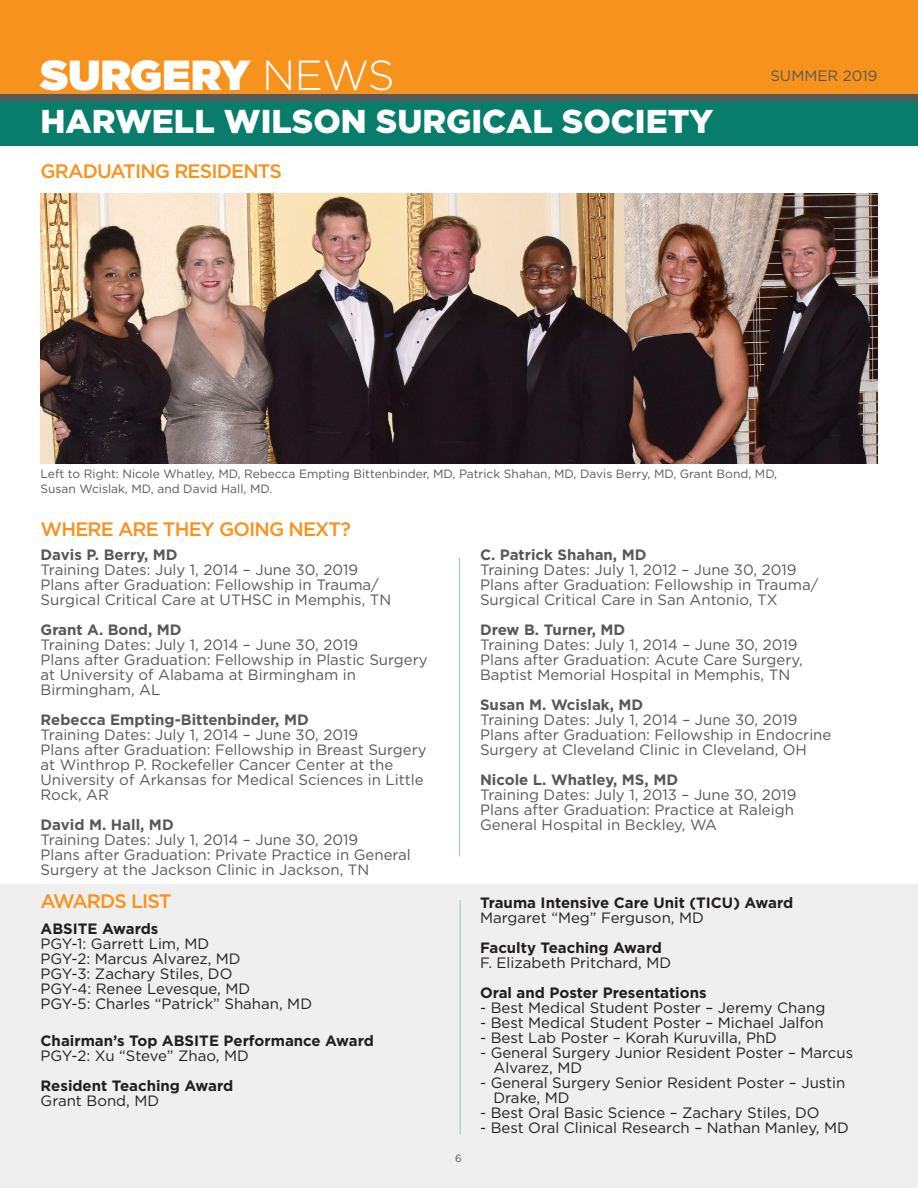
<style>
.page{position:relative;width:918px;height:1188px;background:#fff}
.page>*{position:absolute;margin:0;border:0;box-sizing:border-box;transform-origin:0 0}
.t1{font:900 42px "Gotham";letter-spacing:.005em;color:#fff}
.Heading{font:900 33px "Gotham";color:#fff}
.Subhead{font:500 19.5px "Gotham";letter-spacing:-.045em;color:#f7931d}
.t2{font:15px/15px "Gotham";color:#57585a}
.Subhead-2{font:15px/15px "Gotham";color:#231f20}
.t3{font:700 15px "Gotham";color:#57585a}
.t4{font:700 15px "Gotham";color:#231f20}
.t5{font:12px/15px "Gotham";color:#57585a}
.t6{font:10.5px "Gotham";color:#57585a}
.s1{font-weight:300}
.s2{font-weight:700}
</style>
<div class="page">
<div style="left:0;top:884px;width:918px;height:304px;background:#efeff0"></div>
<div style="left:0;top:100px;width:918px;height:46px;background:#097d6c"></div>
<div style="left:0;top:0;width:918px;height:94px;background:#f7931d"></div>
<div style="left:0;top:94px;width:918px;height:7px;background:#57585a"></div>
<hr style="left:459px;top:558px;width:1px;height:298px;background:#9ec2bb">
<img style="left:40px;top:194px;width:838px;height:270px">
<hr style="left:460px;top:900px;width:1px;height:234px;background:#9ec2bb">
<p class="t1" style="left:40px;top:45px;width:356px">SURGERY <span class="s1">NEWS</span></p>
<p class="t2" style="left:770px;top:68px;width:109px">SUMMER 2019</p>
<p class="Heading" style="left:40px;top:99px;width:674px">HARWELL WILSON SURGICAL SOCIETY</p>
<p class="Subhead" style="left:40px;top:158px;width:243px">GRADUATING RESIDENTS</p>
<p class="t5" style="left:41px;top:466px;width:738px">Left to Right: Nicole Whatley, MD, Rebecca Empting Bittenbinder, MD, Patrick Shahan, MD, Davis Berry, MD, Grant Bond, MD,<br>Susan Wcislak, MD, and David Hall, MD.</p>
<p class="Subhead" style="left:40px;top:516px;width:312px">WHERE ARE THEY GOING NEXT?</p>
<p class="t3" style="left:41px;top:544px;width:139px">Davis P. Berry, MD</p>
<p class="t2" style="left:41px;top:561px;width:319px">Training Dates: July 1, 2014 – June 30, 2019</p>
<p class="t2" style="left:41px;top:576px;width:352px">Plans after Graduation: Fellowship in Trauma/<br>Surgical Critical Care at UTHSC in Memphis, TN</p>
<p class="t3" style="left:41px;top:619px;width:143px">Grant A. Bond, MD</p>
<p class="t2" style="left:41px;top:636px;width:319px">Training Dates: July 1, 2014 – June 30, 2019</p>
<p class="t2" style="left:41px;top:651px;width:389px">Plans after Graduation: Fellowship in Plastic Surgery at University of Alabama at Birmingham in<br>Birmingham, AL</p>
<p class="t3" style="left:41px;top:709px;width:270px">Rebecca Empting-Bittenbinder, MD</p>
<p class="t2" style="left:41px;top:726px;width:319px">Training Dates: July 1, 2014 – June 30, 2019</p>
<p class="t2" style="left:41px;top:741px;width:388px">Plans after Graduation: Fellowship in Breast Surgery at Winthrop P. Rockefeller Cancer Center at the University of Arkansas for Medical Sciences in Little Rock, AR</p>
<p class="t3" style="left:41px;top:814px;width:135px">David M. Hall, MD</p>
<p class="t2" style="left:41px;top:831px;width:319px">Training Dates: July 1, 2014 – June 30, 2019</p>
<p class="t2" style="left:41px;top:846px;width:372px">Plans after Graduation: Private Practice in General<br>Surgery at the Jackson Clinic in Jackson, TN</p>
<p class="Subhead" style="left:40px;top:888px;width:133px">AWARDS LIST</p>
<p class="Subhead-2" style="left:41px;top:921px;width:273px"><span class="s2">ABSITE Awards<br></span>PGY-1: Garrett Lim, MD<br>PGY-2: Marcus Alvarez, MD<br>PGY-3: Zachary Stiles, DO<br>PGY-4: Renee Levesque, MD<br>PGY-5: Charles “Patrick” Shahan, MD</p>
<p class="t4" style="left:41px;top:1031px;width:335px">Chairman’s Top ABSITE Performance Award</p>
<p class="Subhead-2" style="left:41px;top:1048px;width:210px">PGY-2: Xu “Steve” Zhao, MD</p>
<p class="t4" style="left:41px;top:1076px;width:194px">Resident Teaching Award</p>
<p class="Subhead-2" style="left:41px;top:1093px;width:120px">Grant Bond, MD</p>
<p class="t3" style="left:480px;top:544px;width:168px">C. Patrick Shahan, MD</p>
<p class="t2" style="left:480px;top:561px;width:318px">Training Dates: July 1, 2012 – June 30, 2019</p>
<p class="t2" style="left:480px;top:576px;width:340px">Plans after Graduation: Fellowship in Trauma/<br>Surgical Critical Care in San Antonio, TX</p>
<p class="t3" style="left:480px;top:619px;width:147px">Drew B. Turner, MD</p>
<p class="t2" style="left:480px;top:636px;width:319px">Training Dates: July 1, 2014 – June 30, 2019</p>
<p class="t2" style="left:480px;top:651px;width:324px">Plans after Graduation: Acute Care Surgery,<br>Baptist Memorial Hospital in Memphis, TN</p>
<p class="t3" style="left:480px;top:694px;width:165px">Susan M. Wcislak, MD</p>
<p class="t2" style="left:480px;top:711px;width:319px">Training Dates: July 1, 2014 – June 30, 2019</p>
<p class="t2" style="left:480px;top:726px;width:353px">Plans after Graduation: Fellowship in Endocrine<br>Surgery at Cleveland Clinic in Cleveland, OH</p>
<p class="t3" style="left:480px;top:769px;width:200px">Nicole L. Whatley, MS, MD</p>
<p class="t2" style="left:480px;top:786px;width:318px">Training Dates: July 1, 2013 – June 30, 2019</p>
<p class="t2" style="left:480px;top:801px;width:315px">Plans after Graduation: Practice at Raleigh<br>General Hospital in Beckley, WA</p>
<p class="t6" style="left:455px;top:1152px;width:8px">6</p>
<p class="t4" style="left:480px;top:892px;width:315px">Trauma Intensive Care Unit (TICU) Award</p>
<p class="Subhead-2" style="left:480px;top:909px;width:225px">Margaret “Meg” Ferguson, MD</p>
<p class="t4" style="left:480px;top:937px;width:183px">Faculty Teaching Award</p>
<p class="Subhead-2" style="left:480px;top:954px;width:193px">F. Elizabeth Pritchard, MD</p>
<p class="t4" style="left:480px;top:982px;width:228px">Oral and Poster Presentations</p>
<p class="Subhead-2" style="left:480px;top:999px;width:347px">- Best Medical Student Poster – Jeremy Chang</p>
<p class="Subhead-2" style="left:480px;top:1014px;width:345px">- Best Medical Student Poster – Michael Jalfon</p>
<p class="Subhead-2" style="left:480px;top:1029px;width:298px">- Best Lab Poster – Korah Kuruvilla, PhD</p>
<p class="Subhead-2" style="left:494px;top:1044px;width:361px;text-indent:-14px">- General Surgery Junior Resident Poster – Marcus<br>Alvarez, MD</p>
<p class="Subhead-2" style="left:494px;top:1074px;width:353px;text-indent:-14px">- General Surgery Senior Resident Poster – Justin<br>Drake, MD</p>
<p class="Subhead-2" style="left:480px;top:1104px;width:341px">- Best Oral Basic Science – Zachary Stiles, DO</p>
<p class="Subhead-2" style="left:480px;top:1119px;width:370px">- Best Oral Clinical Research – Nathan Manley, MD</p>
</div>
